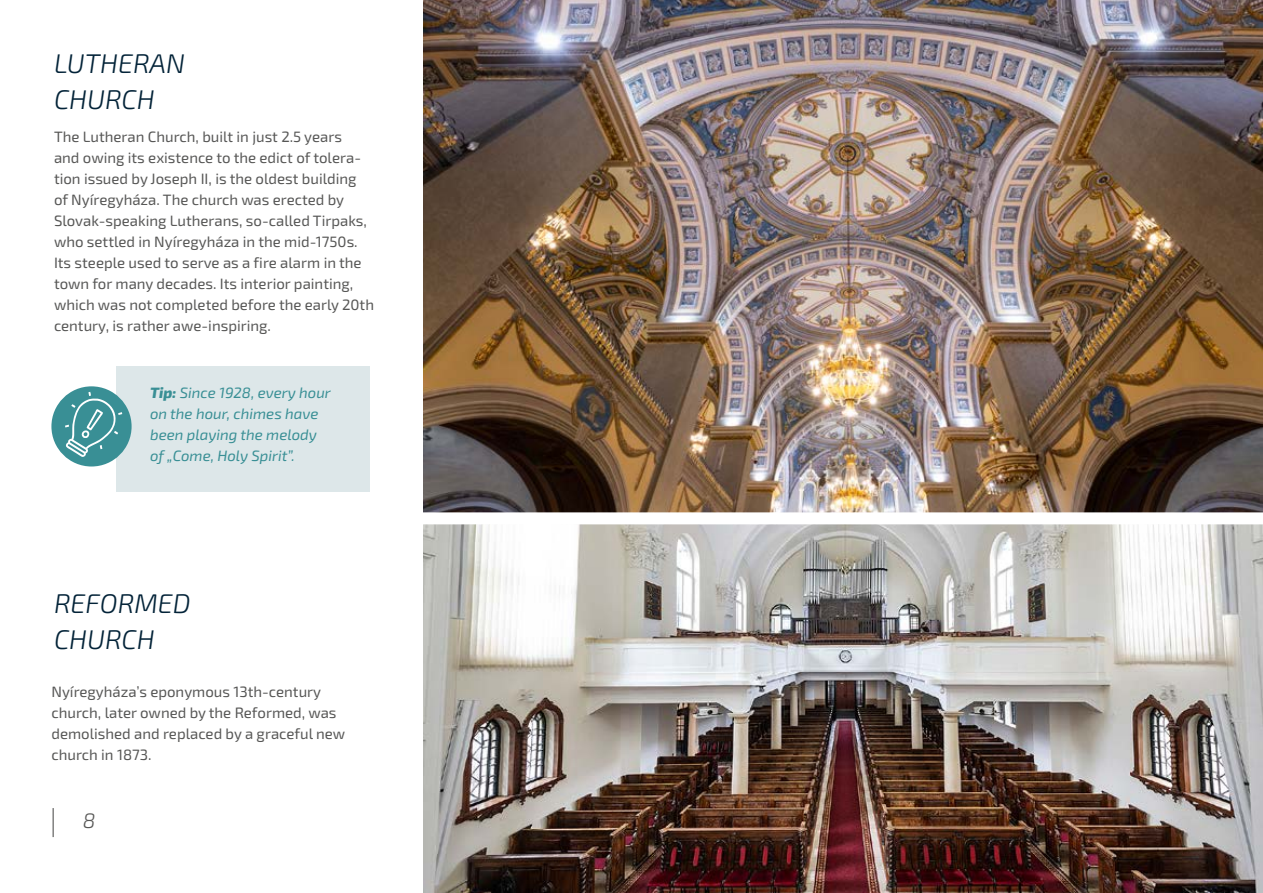
<style>
.page{position:relative;width:1263px;height:893px;background:#fff}
.page>*{position:absolute;margin:0;border:0;box-sizing:border-box;transform-origin:0 0}
.t1{font:italic 300 27px/36px "Exo 2";color:#032338}
.t2{font:italic 300 21px "Exo 2";color:#575756}
.t3{font:15px/21px "Exo 2";color:#575756}
.t4{font:italic 15px/21px "Exo 2";color:#398f95}
.s1{font-weight:800}
</style>
<div class="page">
<div style="left:116px;top:366px;width:253px;height:125px;background:#dde7e9"></div>
<div style="left:51px;top:386px;width:81px;height:80px;background:#398f95;border-radius:50%"></div>
<svg style="left:65px;top:392px;width:57px;height:65px"></svg>
<img style="left:424px;top:0;width:839px;height:893px">
<div style="left:402px;top:512px;width:861px;height:12px;background:#fff"></div>
<svg style="left:53px;top:808px;width:1px;height:29px"></svg>
<h1 class="t1" style="left:54px;top:46px;width:132px">LUTHERAN<br>CHURCH</h1>
<p class="t3" style="left:54px;top:127px;width:322px">The Lutheran Church, built in just 2.5 years<br>and owing its existence to the edict of tolera&shy;tion issued by Joseph II, is the oldest building of Nyíregyháza. The church was erected by Slovak-speaking Lutherans, so-called Tirpaks, who settled in Nyíregyháza in the mid-1750s.<br>Its steeple used to serve as a fire alarm in the town for many decades. Its interior painting, which was not completed before the early 20th century, is rather awe-inspiring.</p>
<p class="t4" style="left:150px;top:383px;width:182px"><span class="s1">Tip:</span> Since 1928, every hour on the hour, chimes have been playing the melody of „Come, Holy Spirit”.</p>
<h1 class="t1" style="left:54px;top:587px;width:138px">REFORMED<br>CHURCH</h1>
<p class="t3" style="left:51px;top:681px;width:295px">Nyíregyháza’s eponymous 13th-century church, later owned by the Reformed, was demolished and replaced by a graceful new church in 1873.</p>
<h2 class="t2" style="left:83px;top:808px;width:14px">8</h2>
</div>
